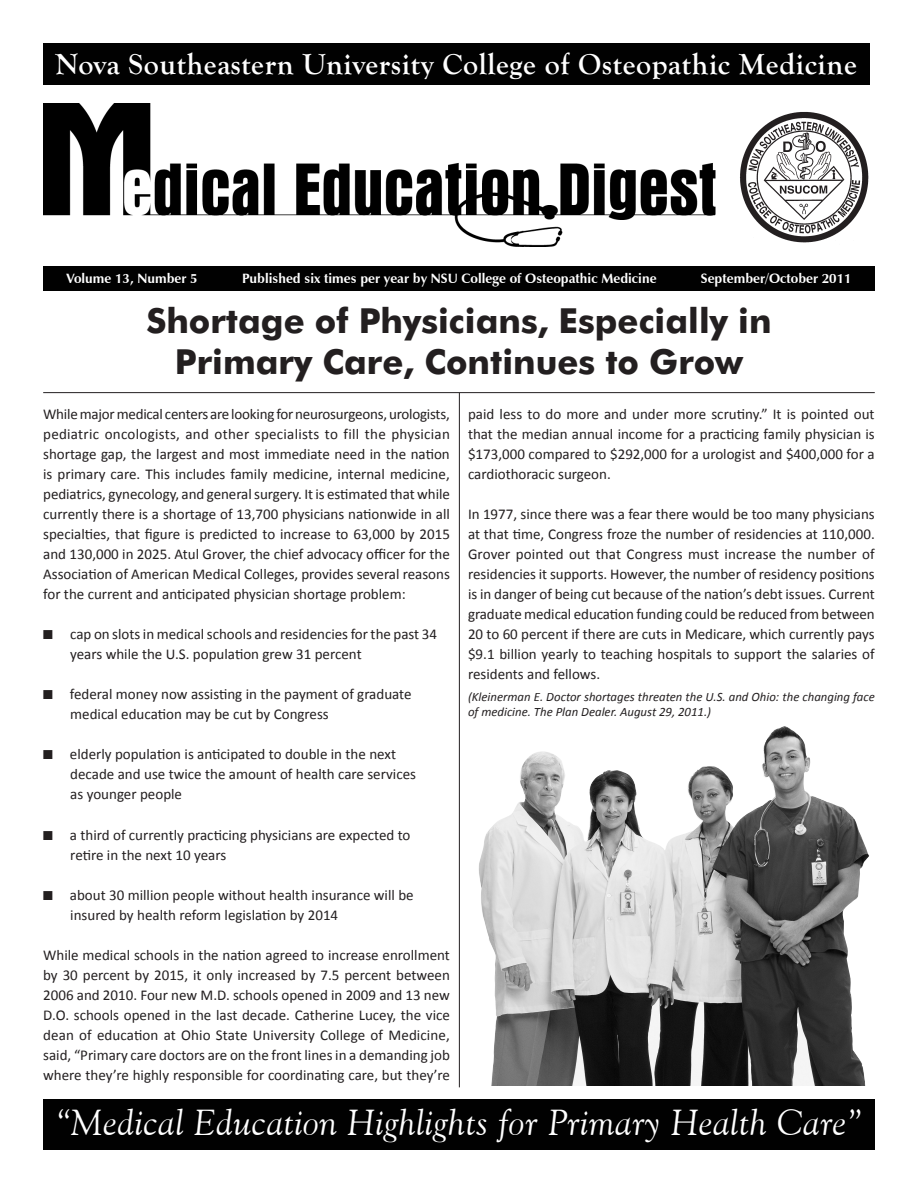
<style>
.page{position:relative;width:918px;height:1188px;background:#fff}
.page>*{position:absolute;margin:0;border:0;box-sizing:border-box;transform-origin:0 0}
.t1{font:italic 36px "Goudy Old Style BT";letter-spacing:.02em;color:#fff}
.Body_Text{font:34.5px "Futuri Bold SWFTE";color:#231f20}
.t2{font:700 30px "Goudy Old Style T";letter-spacing:.02em;color:#fff}
.Body_Text-2{font:15px/20.1px "Calibri";color:#231f20}
.t3{font:700 13.5px "Zapf Humanist 601 BT";color:#fff}
.Body_Text-3{font:italic 12.75px/15.3px "Calibri";color:#231f20}
</style>
<div class="page">
<img style="left:740px;top:111px;width:129px;height:132px">
<div style="left:43px;top:43px;width:826px;height:41px;background:#010101"></div>
<div style="left:43px;top:266px;width:832px;height:25px;background:#010101"></div>
<img style="left:43px;top:104px;width:673px;height:143px">
<div style="left:43px;top:1099px;width:832px;height:50px;background:#010101"></div>
<hr style="left:43px;top:392px;width:832px;height:1px;background:#231f20">
<hr style="left:459px;top:393px;width:1px;height:694px;background:#231f20">
<img style="left:479px;top:730px;width:386px;height:356px">
<p class="t2" style="left:55px;top:47px;width:803px">Nova Southeastern University College of Osteopathic Medicine</p>
<p class="t3" style="left:67px;top:270px;width:133px">Volume 13, Number 5</p>
<p class="t3" style="left:242px;top:270px;width:416px">Published six times per year by NSU College of Osteopathic Medicine</p>
<p class="t3" style="left:701px;top:270px;width:152px">September/October 2011</p>
<p class="Body_Text" style="left:146px;top:299px;width:627px">Shortage of Physicians, Especially in</p>
<p class="Body_Text" style="left:175px;top:339px;width:570px">Primary Care, Continues to Grow</p>
<p class="Body_Text-2" style="left:43px;top:404px;width:408px;text-align:justify">While major medical centers are looking for neurosurgeons, urologists, pediatric oncologists, and other specialists to fill the physician shortage gap, the largest and most immediate need in the nation is primary care. This includes family medicine, internal medicine, pediatrics, gynecology, and general surgery. It is estimated that while currently there is a shortage of 13,700 physicians nationwide in all specialties, that figure is predicted to increase to 63,000 by 2015 and 130,000 in 2025. Atul Grover, the chief advocacy officer for the Association of American Medical Colleges, provides several reasons for the current and anticipated physician shortage problem:</p>
<p class="Body_Text-2" style="left:70px;top:624px;width:368px">cap on slots in medical schools and residencies for the past 34 years while the U.S. population grew 31 percent</p>
<p class="Body_Text-2" style="left:70px;top:684px;width:343px">federal money now assisting in the payment of graduate medical education may be cut by Congress</p>
<p class="Body_Text-2" style="left:70px;top:744px;width:348px">elderly population is anticipated to double in the next decade and use twice the amount of health care services</p>
<p class="Body_Text-2" style="left:70px;top:784px;width:113px">as younger people</p>
<p class="Body_Text-2" style="left:70px;top:825px;width:342px">a third of currently practicing physicians are expected to retire in the next 10 years</p>
<p class="Body_Text-2" style="left:70px;top:885px;width:345px">about 30 million people without health insurance will be insured by health reform legislation by 2014</p>
<p class="Body_Text-2" style="left:43px;top:945px;width:408px;text-align:justify">While medical schools in the nation agreed to increase enrollment by 30 percent by 2015, it only increased by 7.5 percent between 2006 and 2010. Four new M.D. schools opened in 2009 and 13 new D.O. schools opened in the last decade. Catherine Lucey, the vice dean of education at Ohio State University College of Medicine, said, “Primary care doctors are on the front lines in a demanding job where they’re highly responsible for coordinating care, but they’re</p>
<p class="Body_Text-2" style="left:468px;top:404px;width:408px;text-align:justify">paid less to do more and under more scrutiny.” It is pointed out that the median annual income for a practicing family physician is $173,000 compared to $292,000 for a urologist and $400,000 for a cardiothoracic surgeon.</p>
<p class="Body_Text-2" style="left:468px;top:504px;width:408px;text-align:justify">In 1977, since there was a fear there would be too many physicians at that time, Congress froze the number of residencies at 110,000.<br>Grover pointed out that Congress must increase the number of residencies it supports. However, the number of residency positions is in danger of being cut because of the nation’s debt issues. Current graduate medical education funding could be reduced from between 20 to 60 percent if there are cuts in Medicare, which currently pays $9.1 billion yearly to teaching hospitals to support the salaries of residents and fellows.</p>
<p class="Body_Text-3" style="left:468px;top:688px;width:408px">(Kleinerman E. Doctor shortages threaten the U.S. and Ohio: the changing face of medicine. The Plan Dealer. August 29, 2011.)</p>
<p class="t1" style="left:56px;top:1100px;width:807px">“Medical Education Highlights for Primary Health Care”</p>
</div>
